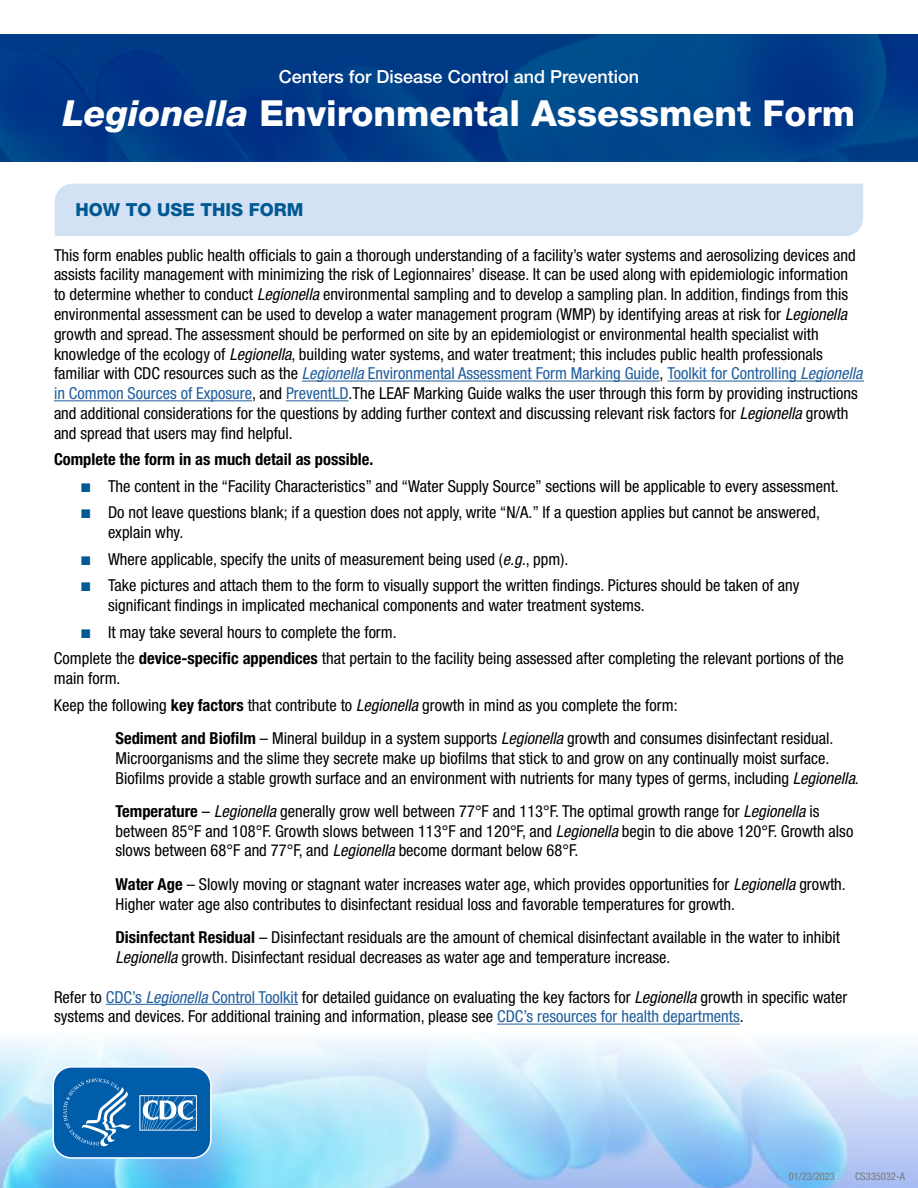
<style>
.page{position:relative;width:918px;height:1188px;background:#fff}
.page>*{position:absolute;margin:0;border:0;box-sizing:border-box;transform-origin:0 0}
.H1_small{font:800 36px "Helvetica Neue LT Std";color:#fff}
.H1_small-2{font:500 18px "Helvetica Neue LT Std";color:#fff}
.t1{font:800 18px "Helvetica Neue LT Std";color:#005992}
.body{font:condensed 16.5px/19.8px "Helvetica Neue LT Std";color:#000}
.body-2{font:700 condensed 16.5px "Helvetica Neue LT Std";color:#000}
.t2{font:condensed 10.5px "Helvetica Neue LT Std";color:#77787b}
.s1{font-style:italic}
.s2{font-style:italic;color:#215e9e}
.s3{color:#215e9e}
.s4{color:#005992}
.s5{font-weight:700}
</style>
<div class="page">
<div style="left:55px;top:184px;width:808px;height:52px;background:#d2e1f3"></div>
<svg style="left:0;top:34px;width:918px;height:128px;background:#003d88"></svg>
<img style="left:0;top:1023px;width:918px;height:165px">
<svg style="left:52px;top:1065px;width:160px;height:94px;background:#2c79b9"></svg>
<hr style="left:302px;top:381px;width:358px;height:1px;background:#215e9e">
<hr style="left:667px;top:381px;width:197px;height:1px;background:#215e9e">
<hr style="left:54px;top:400px;width:198px;height:1px;background:#215e9e">
<hr style="left:286px;top:400px;width:63px;height:1px;background:#215e9e">
<hr style="left:106px;top:1004px;width:192px;height:1px;background:#215e9e">
<hr style="left:497px;top:1024px;width:243px;height:1px;background:#215e9e">
<h1 class="H1_small-2" style="left:279px;top:66px;width:362px">Centers for Disease Control and Prevention</h1>
<h1 class="H1_small" style="left:63px;top:92px;width:794px"><span class="s1">Legionella</span> Environmental Assessment Form</h1>
<h2 class="t1" style="left:76px;top:199px;width:230px">HOW TO USE THIS FORM</h2>
<p class="body" style="left:54px;top:245px;width:810px">This form enables public health officials to gain a thorough understanding of a facility’s water systems and aerosolizing devices and assists facility management with minimizing the risk of Legionnaires’ disease. It can be used along with epidemiologic information to determine whether to conduct <span class="s1">Legionella</span> environmental sampling and to develop a sampling plan. In addition, findings from this environmental assessment can be used to develop a water management program (WMP) by identifying areas at risk for <span class="s1">Legionella </span>growth and spread. The assessment should be performed on site by an epidemiologist or environmental health specialist with knowledge of the ecology of <span class="s1">Legionella</span>, building water systems, and water treatment; this includes public health professionals familiar with CDC resources such as the <span class="s2">Legionella</span> <span class="s3">Environmental Assessment Form Marking Guide</span>, <span class="s3">Toolkit for Controlling</span> <span class="s2">Legionella </span><span class="s3">in Common Sources of Exposure</span>, and <span class="s3">PreventLD</span>.The LEAF Marking Guide walks the user through this form by providing instructions and additional considerations for the questions by adding further context and discussing relevant risk factors for <span class="s1">Legionella</span> growth and spread that users may find helpful.</p>
<p class="body-2" style="left:54px;top:449px;width:321px">Complete the form in as much detail as possible.</p>
<p class="body" style="left:81px;top:476px;width:759px"><span class="s4">■</span> The content in the “Facility Characteristics” and “Water Supply Source” sections will be applicable to every assessment.</p>
<p class="body" style="left:108px;top:503px;width:714px;text-indent:-27px"><span class="s4">■</span> Do not leave questions blank; if a question does not apply, write “N/A.” If a question applies but cannot be answered, explain why.</p>
<p class="body" style="left:81px;top:549px;width:489px"><span class="s4">■</span> Where applicable, specify the units of measurement being used (<span class="s1">e.g.</span>, ppm).</p>
<p class="body" style="left:108px;top:576px;width:693px;text-indent:-27px"><span class="s4">■</span> Take pictures and attach them to the form to visually support the written findings. Pictures should be taken of any significant findings in implicated mechanical components and water treatment systems.</p>
<p class="body" style="left:81px;top:622px;width:317px"><span class="s4">■</span> It may take several hours to complete the form.</p>
<p class="body" style="left:54px;top:648px;width:791px">Complete the <span class="s5">device-specific appendices</span> that pertain to the facility being assessed after completing the relevant portions of the main form.</p>
<p class="body" style="left:54px;top:695px;width:625px">Keep the following <span class="s5">key factors</span> that contribute to <span class="s1">Legionella</span> growth in mind as you complete the form:</p>
<p class="body" style="left:116px;top:728px;width:745px"><span class="s5">Sediment and Biofilm</span> – Mineral buildup in a system supports <span class="s1">Legionella</span> growth and consumes disinfectant residual.<br>Microorganisms and the slime they secrete make up biofilms that stick to and grow on any continually moist surface.<br>Biofilms provide a stable growth surface and an environment with nutrients for many types of germs, including <span class="s1">Legionella</span>.</p>
<p class="body" style="left:116px;top:801px;width:739px"><span class="s5">Temperature</span> – <span class="s1">Legionella</span> generally grow well between 77°F and 113°F. The optimal growth range for <span class="s1">Legionella</span> is between 85°F and 108°F. Growth slows between 113°F and 120°F, and <span class="s1">Legionella</span> begin to die above 120°F. Growth also slows between 68°F and 77°F, and <span class="s1">Legionella</span> become dormant below 68°F.</p>
<p class="body" style="left:116px;top:874px;width:732px"><span class="s5">Water Age</span> – Slowly moving or stagnant water increases water age, which provides opportunities for <span class="s1">Legionella</span> growth.<br>Higher water age also contributes to disinfectant residual loss and favorable temperatures for growth.</p>
<p class="body" style="left:116px;top:927px;width:726px"><span class="s5">Disinfectant Residual</span> – Disinfectant residuals are the amount of chemical disinfectant available in the water to inhibit<br><span class="s1">Legionella</span> growth. Disinfectant residual decreases as water age and temperature increase.</p>
<p class="body" style="left:54px;top:987px;width:795px">Refer to <span class="s3">CDC’s</span> <span class="s2">Legionella</span> <span class="s3">Control Toolkit</span> for detailed guidance on evaluating the key factors for <span class="s1">Legionella</span> growth in specific water systems and devices. For additional training and information, please see <span class="s3">CDC’s resources for health departments</span>.</p>
<p class="t2" style="left:789px;top:1170px;width:48px">01/23/2023</p>
<p class="t2" style="left:855px;top:1170px;width:51px">CS335032-A</p>
</div>
